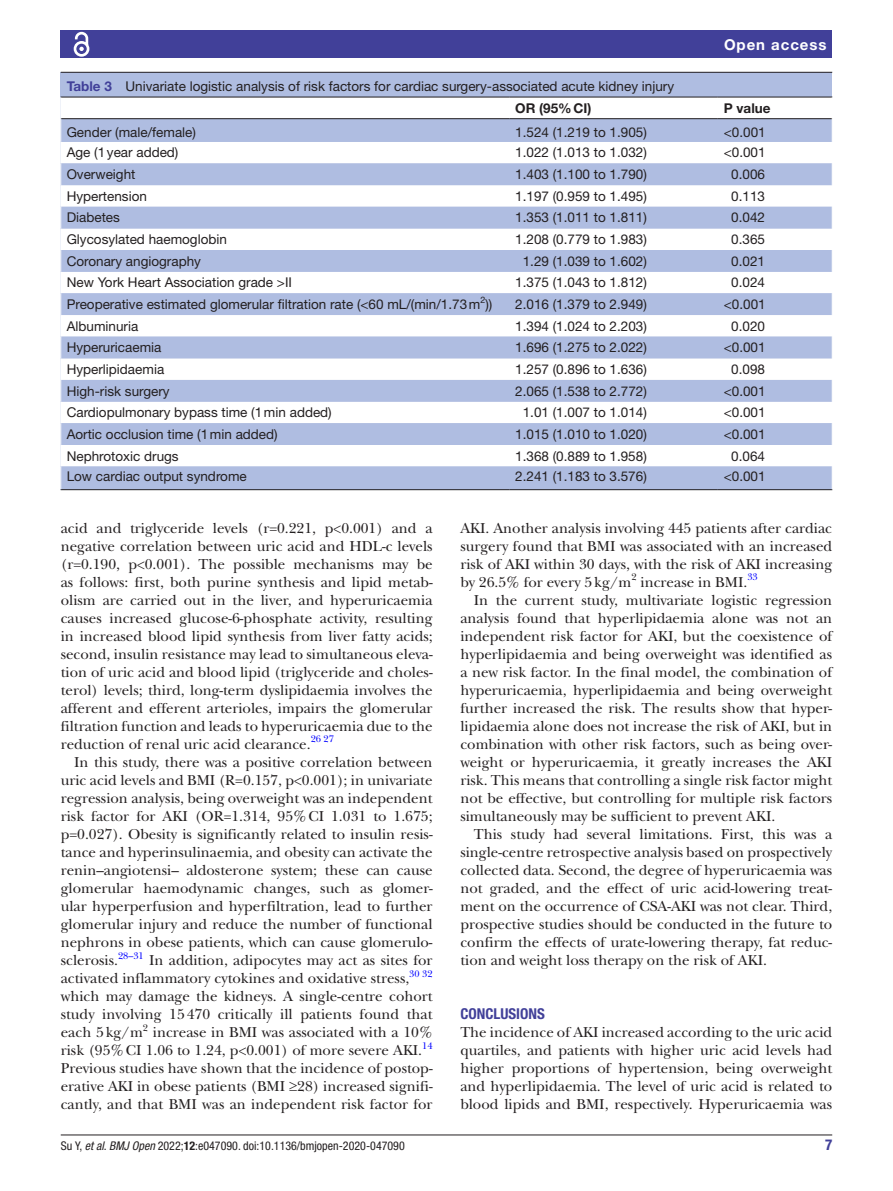
<style>
.page{position:relative;width:893px;height:1191px;background:#fff}
.page>*{position:absolute;margin:0;border:0;box-sizing:border-box;transform-origin:0 0}
.t1{font:15px/18px "New Baskerville";color:#231f20;text-align:justify}
.t2{font:700 condensed 15px "Helvetica Neue LT Std";color:#414099}
.t3{font:700 15px "Helvetica Neue LT Std";letter-spacing:.065em;color:#fff}
.t4{font:13.5px/22px "Helvetica Neue LT Std";color:#231f20}
.t5{font:700 13.5px "Helvetica Neue LT Std";color:#231f20}
.t6{font:condensed 12px "Helvetica Neue LT Std";color:#231f20}
.t7{font:9.9px "New Baskerville";color:#00f}
.t8{font:9.9px "New Baskerville";color:#231f20}
.s1{font-weight:700;color:#414099}
.s2{font-weight:700}
.s3{font-style:italic}
</style>
<div class="page">
<hr style="left:61px;top:1134px;width:771px;height:1px;background:#231f20">
<div style="left:61px;top:31px;width:771px;height:27px;background:#414099"></div>
<svg style="left:73px;top:31px;width:17px;height:26px"></svg>
<div style="left:61px;top:73px;width:771px;height:417px;background:#afbde1"></div>
<hr style="left:61px;top:72px;width:771px;height:1px;background:#231f20">
<div style="left:61px;top:98px;width:771px;height:20px;background:#fff"></div>
<svg style="left:61px;top:119px;width:771px;height:370px"></svg>
<hr style="left:61px;top:97px;width:448px;height:1px;background:#231f20">
<hr style="left:61px;top:118px;width:448px;height:1px;background:#231f20">
<hr style="left:509px;top:97px;width:209px;height:1px;background:#231f20">
<hr style="left:509px;top:118px;width:209px;height:1px;background:#231f20">
<hr style="left:718px;top:97px;width:114px;height:1px;background:#231f20">
<hr style="left:718px;top:118px;width:114px;height:1px;background:#231f20">
<hr style="left:61px;top:489px;width:448px;height:1px;background:#231f20">
<hr style="left:509px;top:489px;width:209px;height:1px;background:#231f20">
<hr style="left:718px;top:489px;width:114px;height:1px;background:#231f20">
<svg style="left:60px;top:97px;width:1px;height:392px"></svg>
<p class="t4" style="left:515px;top:75px;width:160px;text-indent:-448px"><span class="s1">Table 3</span> Univariate logistic analysis of risk factors for cardiac surgery-associated acute kidney injury<br><span class="s2">OR (95%CI)</span></p>
<p class="t3" style="left:724px;top:35px;width:104px">Open access</p>
<p class="t5" style="left:724px;top:99px;width:48px">P value</p>
<p class="t4" style="left:67px;top:121px;width:131px">Gender (male/female)</p>
<p class="t4" style="left:515px;top:121px;width:133px">1.524 (1.219 to 1.905)</p>
<p class="t4" style="left:724px;top:121px;width:43px">&lt;0.001</p>
<p class="t4" style="left:67px;top:141px;width:113px">Age (1year added)</p>
<p class="t4" style="left:515px;top:141px;width:133px">1.022 (1.013 to 1.032)</p>
<p class="t4" style="left:724px;top:141px;width:43px">&lt;0.001</p>
<p class="t4" style="left:67px;top:163px;width:70px">Overweight</p>
<p class="t4" style="left:515px;top:163px;width:133px">1.403 (1.100 to 1.790)</p>
<p class="t4" style="left:731px;top:163px;width:35px">0.006</p>
<p class="t4" style="left:67px;top:185px;width:82px">Hypertension</p>
<p class="t4" style="left:515px;top:185px;width:133px">1.197 (0.959 to 1.495)</p>
<p class="t4" style="left:731px;top:185px;width:35px">0.113</p>
<p class="t4" style="left:67px;top:206px;width:55px">Diabetes</p>
<p class="t4" style="left:515px;top:206px;width:133px">1.353 (1.011 to 1.811)</p>
<p class="t4" style="left:731px;top:206px;width:35px">0.042</p>
<p class="t4" style="left:67px;top:228px;width:162px">Glycosylated haemoglobin</p>
<p class="t4" style="left:515px;top:228px;width:133px">1.208 (0.779 to 1.983)</p>
<p class="t4" style="left:731px;top:228px;width:35px">0.365</p>
<p class="t4" style="left:67px;top:250px;width:136px">Coronary angiography</p>
<p class="t4" style="left:523px;top:250px;width:126px">1.29 (1.039 to 1.602)</p>
<p class="t4" style="left:731px;top:250px;width:35px">0.021</p>
<p class="t4" style="left:67px;top:271px;width:227px">New York Heart Association grade &gt;II</p>
<p class="t4" style="left:515px;top:271px;width:133px">1.375 (1.043 to 1.812)</p>
<p class="t4" style="left:731px;top:271px;width:35px">0.024</p>
<p class="t4" style="left:67px;top:293px;width:427px">Preoperative estimated glomerular filtration rate (&lt;60 mL/(min/1.73m<sup>2</sup>))</p>
<p class="t4" style="left:515px;top:293px;width:133px">2.016 (1.379 to 2.949)</p>
<p class="t4" style="left:724px;top:293px;width:43px">&lt;0.001</p>
<p class="t4" style="left:67px;top:315px;width:73px">Albuminuria</p>
<p class="t4" style="left:515px;top:315px;width:133px">1.394 (1.024 to 2.203)</p>
<p class="t4" style="left:731px;top:315px;width:35px">0.020</p>
<p class="t4" style="left:67px;top:336px;width:96px">Hyperuricaemia</p>
<p class="t4" style="left:515px;top:336px;width:133px">1.696 (1.275 to 2.022)</p>
<p class="t4" style="left:724px;top:336px;width:43px">&lt;0.001</p>
<p class="t4" style="left:67px;top:358px;width:99px">Hyperlipidaemia</p>
<p class="t4" style="left:515px;top:358px;width:133px">1.257 (0.896 to 1.636)</p>
<p class="t4" style="left:731px;top:358px;width:35px">0.098</p>
<p class="t4" style="left:67px;top:379px;width:104px">High-risk surgery</p>
<p class="t4" style="left:515px;top:379px;width:133px">2.065 (1.538 to 2.772)</p>
<p class="t4" style="left:724px;top:379px;width:43px">&lt;0.001</p>
<p class="t4" style="left:67px;top:401px;width:267px">Cardiopulmonary bypass time (1min added)</p>
<p class="t4" style="left:523px;top:401px;width:126px">1.01 (1.007 to 1.014)</p>
<p class="t4" style="left:724px;top:401px;width:43px">&lt;0.001</p>
<p class="t4" style="left:67px;top:423px;width:212px">Aortic occlusion time (1min added)</p>
<p class="t4" style="left:515px;top:423px;width:133px">1.015 (1.010 to 1.020)</p>
<p class="t4" style="left:724px;top:423px;width:43px">&lt;0.001</p>
<p class="t4" style="left:67px;top:444px;width:114px">Nephrotoxic drugs</p>
<p class="t4" style="left:515px;top:444px;width:133px">1.368 (0.889 to 1.958)</p>
<p class="t4" style="left:731px;top:444px;width:35px">0.064</p>
<p class="t4" style="left:67px;top:465px;width:182px">Low cardiac output syndrome</p>
<p class="t4" style="left:515px;top:465px;width:133px">2.241 (1.183 to 3.576)</p>
<p class="t4" style="left:724px;top:465px;width:43px">&lt;0.001</p>
<p class="t1" style="left:61px;top:519px;width:373px">acid and triglyceride levels (r=0.221, p&lt;0.001) and a negative correlation between uric acid and HDL-c levels (r=0.190, p&lt;0.001). The possible mechanisms may be as follows: first, both purine synthesis and lipid metab&shy;olism are carried out in the liver, and hyperuricaemia causes increased glucose-6-phosphate activity, resulting in increased blood lipid synthesis from liver fatty acids; second, insulin resistance may lead to simultaneous eleva&shy;tion of uric acid and blood lipid (triglyceride and choles&shy;terol) levels; third, long-term dyslipidaemia involves the afferent and efferent arterioles, impairs the glomerular filtration function and leads to hyperuricaemia due to the reduction of renal uric acid clearance.</p>
<p class="t7" style="left:311px;top:733px;width:25px">26 27</p>
<p class="t1" style="left:61px;top:753px;width:373px;text-indent:14px">In this study, there was a positive correlation between uric acid levels and BMI (R=0.157, p&lt;0.001); in univariate regression analysis, being overweight was an independent risk factor for AKI (OR=1.314, 95%CI 1.031 to 1.675; p=0.027). Obesity is significantly related to insulin resis&shy;tance and hyperinsulinaemia, and obesity can activate the renin–angiotensi– aldosterone system; these can cause glomerular haemodynamic changes, such as glomer&shy;ular hyperperfusion and hyperfiltration, lead to further glomerular injury and reduce the number of functional nephrons in obese patients, which can cause glomerulo&shy;sclerosis.</p>
<p class="t7" style="left:118px;top:949px;width:27px">28–31</p>
<p class="t1" style="left:61px;top:951px;width:373px;text-indent:88px">In addition, adipocytes may act as sites for activated inflammatory cytokines and oxidative stress,</p>
<p class="t7" style="left:409px;top:967px;width:25px">30 32</p>
<p class="t1" style="left:61px;top:987px;width:373px">which may damage the kidneys. A single-centre cohort study involving 15470 critically ill patients found that each 5kg/m</p>
<p class="t8" style="left:143px;top:1021px;width:7px">2</p>
<p class="t1" style="left:61px;top:1023px;width:373px;text-indent:92px">increase in BMI was associated with a 10% risk (95%CI 1.06 to 1.24, p&lt;0.001) of more severe AKI.</p>
<p class="t7" style="left:422px;top:1039px;width:12px">14</p>
<p class="t1" style="left:61px;top:1059px;width:373px">Previous studies have shown that the incidence of postop&shy;erative AKI in obese patients (BMI ≥28) increased signifi&shy;cantly, and that BMI was an independent risk factor for</p>
<p class="t1" style="left:460px;top:519px;width:373px">AKI. Another analysis involving 445 patients after cardiac surgery found that BMI was associated with an increased risk of AKI within 30 days, with the risk of AKI increasing by 26.5% for every 5kg/m<sup>2</sup> increase in BMI.</p>
<p class="t7" style="left:747px;top:571px;width:12px">33</p>
<p class="t1" style="left:460px;top:591px;width:373px;text-indent:14px">In the current study, multivariate logistic regression analysis found that hyperlipidaemia alone was not an independent risk factor for AKI, but the coexistence of hyperlipidaemia and being overweight was identified as a new risk factor. In the final model, the combination of hyperuricaemia, hyperlipidaemia and being overweight further increased the risk. The results show that hyper&shy;lipidaemia alone does not increase the risk of AKI, but in combination with other risk factors, such as being over&shy;weight or hyperuricaemia, it greatly increases the AKI risk. This means that controlling a single risk factor might not be effective, but controlling for multiple risk factors simultaneously may be sufficient to prevent AKI.</p>
<p class="t1" style="left:460px;top:825px;width:373px;text-indent:14px">This study had several limitations. First, this was a single-centre retrospective analysis based on prospectively collected data. Second, the degree of hyperuricaemia was not graded, and the effect of uric acid-lowering treat&shy;ment on the occurrence of CSA-AKI was not clear. Third, prospective studies should be conducted in the future to confirm the effects of urate-lowering therapy, fat reduc&shy;tion and weight loss therapy on the risk of AKI.</p>
<p class="t2" style="left:460px;top:1005px;width:86px">CONCLUSIONS</p>
<p class="t1" style="left:460px;top:1023px;width:373px">The incidence of AKI increased according to the uric acid quartiles, and patients with higher uric acid levels had higher proportions of hypertension, being overweight and hyperlipidaemia. The level of uric acid is related to blood lipids and BMI, respectively. Hyperuricaemia was</p>
<p class="t6" style="left:61px;top:1138px;width:346px">Su Y, <span class="s3">et al</span>. <span class="s3">BMJ Open</span> 2022;<span class="s2">12</span>:e047090. doi:10.1136/bmjopen-2020-047090</p>
<p class="t2" style="left:825px;top:1135px;width:9px">7</p>
</div>
